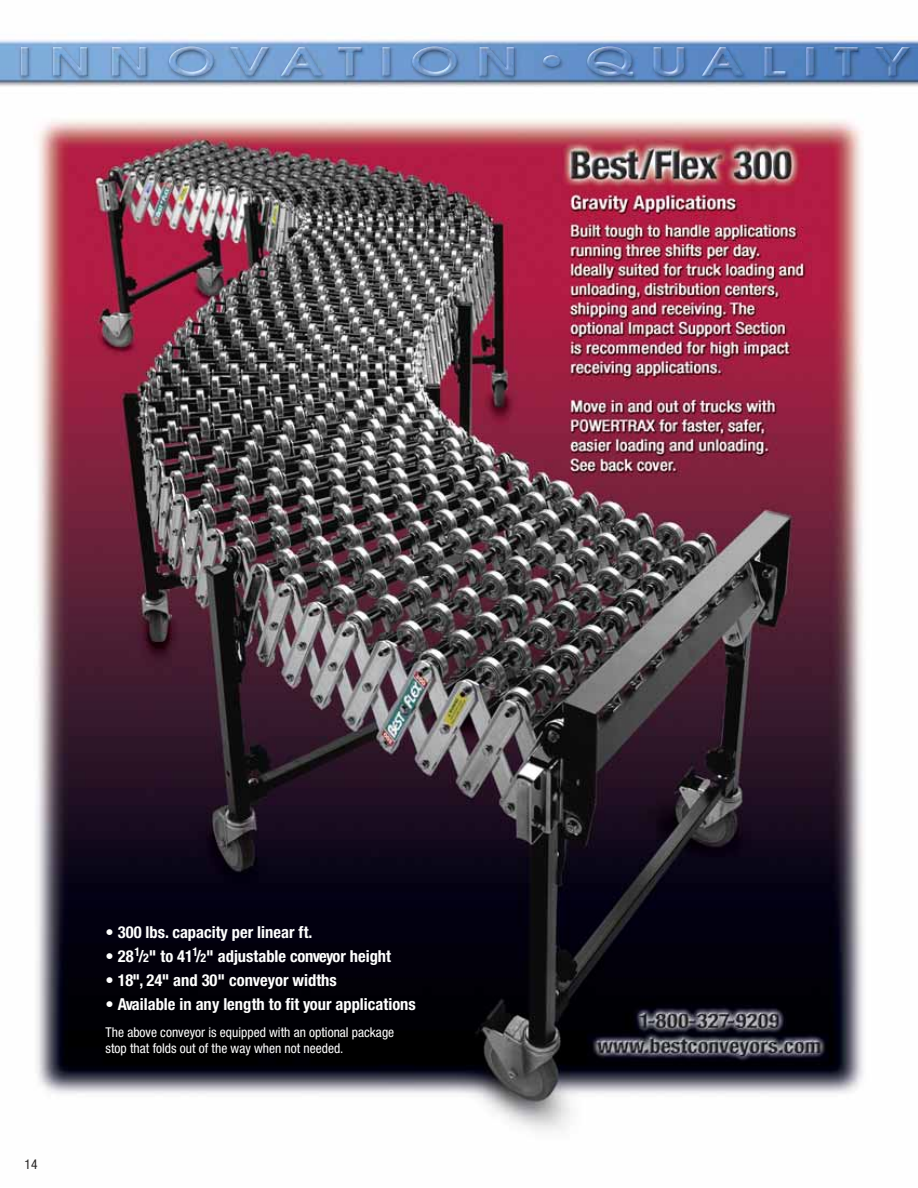
<style>
.page{position:relative;width:918px;height:1188px;background:#fff}
.page>*{position:absolute;margin:0;border:0;box-sizing:border-box;transform-origin:0 0}
.t1{font:700 condensed 16.5px "Helvetica Neue";color:#fff}
.t2{font:condensed 13.5px/16.5px "Helvetica Neue";color:#fff}
.t3{font:condensed 13.5px "Helvetica Neue";color:#272525}
.s1{font-size:12px}
</style>
<div class="page">
<img style="left:0;top:37px;width:918px;height:50px">
<img style="left:21px;top:47px;width:890px;height:30px">
<img style="left:36px;top:119px;width:827px;height:1012px">
<p class="t3" style="left:25px;top:1160px;width:17px">1414</p>
<p class="t1" style="left:106px;top:926px;width:208px">• 300 lbs. capacity per linear ft.</p>
<p class="t1" style="left:106px;top:950px;width:287px">• 28<sup>1</sup>/<span class="s1">2</span>" to 41<sup>1</sup>/<span class="s1">2</span>" adjustable conveyor height</p>
<p class="t1" style="left:106px;top:974px;width:233px">• 18", 24" and 30" conveyor widths</p>
<p class="t1" style="left:106px;top:998px;width:312px">• Available in any length to fit your applications</p>
<p class="t2" style="left:106px;top:1025px;width:290px">The above conveyor is equipped with an optional package stop that folds out of the way when not needed.</p>
</div>
